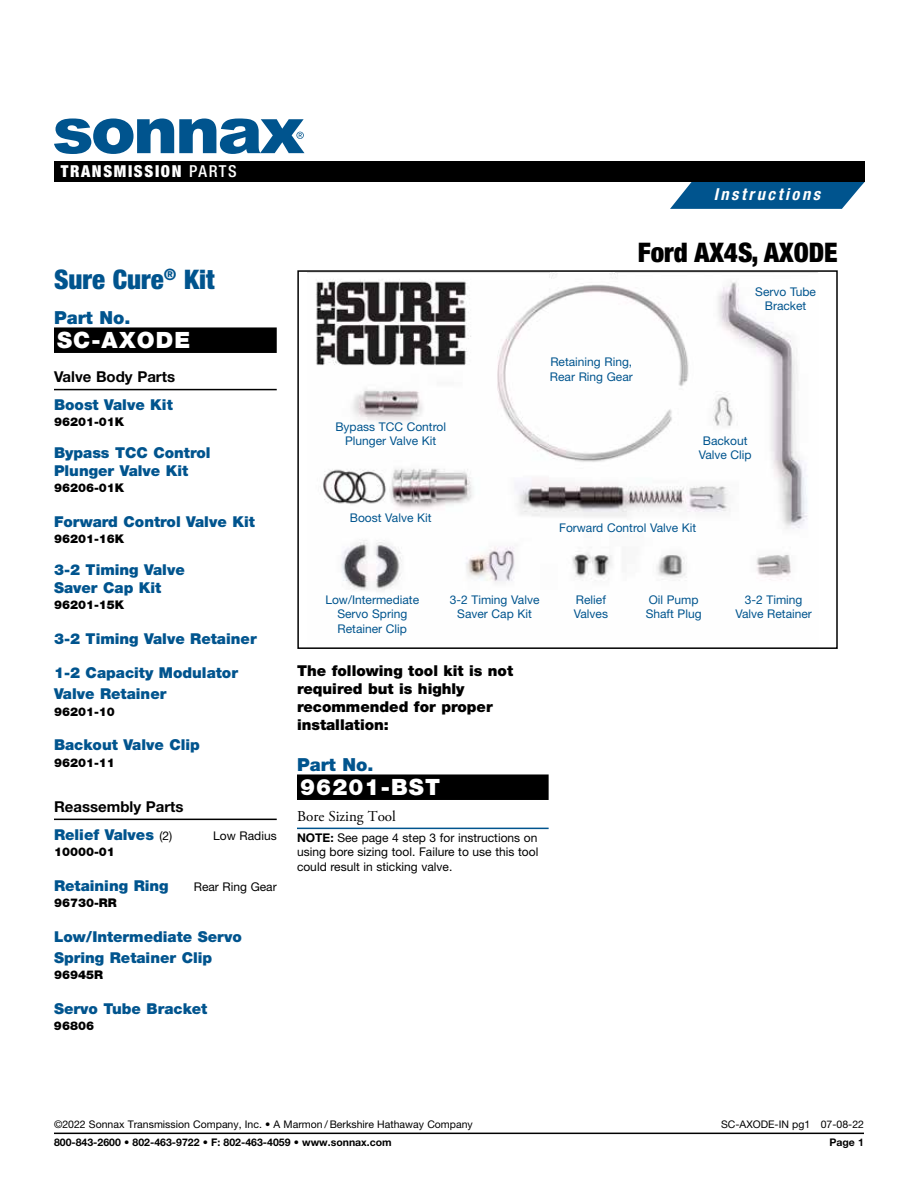
<style>
.page{position:relative;width:918px;height:1188px;background:#fff}
.page>*{position:absolute;margin:0;border:0;box-sizing:border-box;transform-origin:0 0}
.t1{font:900 condensed 27px "Helvetica Neue LT Std";color:#000}
.t2{font:900 condensed 27px "Helvetica Neue LT Std";color:#00548e}
.t3{font:900 22.5px "Helvetica Neue LT Std";letter-spacing:.05em;color:#fff}
.t4{font:900 18px "Helvetica Neue LT Std";color:#00548e}
.t5{font:900 condensed 16.5px "Helvetica Neue LT Std";letter-spacing:.1em;color:#fff}
.t6{font:italic 700 condensed 16.5px "Helvetica Neue LT Std";letter-spacing:.155em;color:#fff}
.t7{font:900 15px/18px "Helvetica Neue LT Std";color:#00548e}
.t8{font:900 15px/18px "Helvetica Neue LT Std";color:#000}
.t9{font:700 15px/27.8px "Helvetica Neue LT Std";color:#000}
.t10{font:15px "Adobe Garamond Pro";color:#000}
.t11{font:12px/14.4px "Helvetica Neue LT Std";color:#00548e;text-align:center}
.t12{font:12px/14.4px "Helvetica Neue LT Std";color:#000;text-align:justify}
.t13{font:900 12px "Helvetica Neue LT Std";color:#000}
.t14{font:10.5px "Helvetica Neue LT Std";color:#000}
.t15{font:700 10.5px "Helvetica Neue LT Std";color:#000}
.s1{font-weight:500}
.s2{font-weight:900;color:#00548e}
.s3{font-weight:400;font-size:12px}
.s4{font-weight:700}
</style>
<div class="page">
<img style="left:316px;top:273px;width:491px;height:317px">
<div style="left:297px;top:270px;width:541px;height:379px;border:2px solid #000"></div>
<div style="left:54px;top:327px;width:223px;height:26px;background:#000"></div>
<hr style="left:54px;top:389px;width:223px;height:1px;background:#000">
<hr style="left:54px;top:819px;width:223px;height:1px;background:#000">
<div style="left:297px;top:774px;width:252px;height:26px;background:#000"></div>
<hr style="left:297px;top:828px;width:252px;height:1px;background:#00548e">
<hr style="left:54px;top:1133px;width:810px;height:1px;background:#000">
<svg style="left:670px;top:182px;width:195px;height:27px;background:#1e689b"></svg>
<div style="left:54px;top:161px;width:811px;height:21px;background:#000"></div>
<svg style="left:54px;top:119px;width:250px;height:35px"></svg>
<h3 class="t5" style="left:61px;top:161px;width:178px">TRANSMISSION <span class="s1">PARTS</span></h3>
<h1 class="t2" style="left:54px;top:263px;width:162px">Sure Cure<sup>®</sup> Kit</h1>
<h3 class="t4" style="left:54px;top:307px;width:78px">Part No.</h3>
<h2 class="t3" style="left:57px;top:327px;width:135px">SC-AXODE</h2>
<p class="t9" style="left:54px;top:363px;width:123px">Valve Body Parts</p>
<p class="t7" style="left:54px;top:395px;width:120px">Boost Valve Kit</p>
<p class="t13" style="left:54px;top:415px;width:72px">96201-01K</p>
<p class="t7" style="left:54px;top:443px;width:158px">Bypass TCC Control<br>Plunger Valve Kit</p>
<p class="t13" style="left:54px;top:481px;width:72px">96206-01K</p>
<p class="t7" style="left:54px;top:512px;width:202px">Forward Control Valve Kit</p>
<p class="t13" style="left:54px;top:532px;width:72px">96201-16K</p>
<p class="t7" style="left:54px;top:560px;width:132px">3-2 Timing Valve<br>Saver Cap Kit</p>
<p class="t13" style="left:54px;top:598px;width:72px">96201-15K</p>
<p class="t7" style="left:54px;top:629px;width:204px">3-2 Timing Valve Retainer</p>
<p class="t7" style="left:54px;top:662px;width:186px;line-height:21px">1-2 Capacity Modulator<br>Valve Retainer</p>
<p class="t13" style="left:54px;top:704px;width:62px">96201-10</p>
<p class="t7" style="left:54px;top:736px;width:148px">Backout Valve Clip</p>
<p class="t13" style="left:54px;top:755px;width:62px">96201-11</p>
<p class="t9" style="left:54px;top:792px;width:131px">Reassembly Parts<br><span class="s2">Relief Valves</span> <span class="s3">(2)</span></p>
<p class="t12" style="left:213px;top:828px;width:65px">Low Radius</p>
<p class="t13" style="left:54px;top:845px;width:62px">10000-01</p>
<p class="t7" style="left:54px;top:876px;width:116px">Retaining Ring</p>
<p class="t12" style="left:194px;top:879px;width:84px">Rear Ring Gear</p>
<p class="t13" style="left:54px;top:896px;width:64px">96730-RR</p>
<p class="t7" style="left:54px;top:926px;width:189px;line-height:21px">Low/Intermediate Servo<br>Spring Retainer Clip</p>
<p class="t13" style="left:54px;top:968px;width:50px">96945R</p>
<p class="t7" style="left:54px;top:999px;width:155px">Servo Tube Bracket</p>
<p class="t13" style="left:54px;top:1019px;width:42px">96806</p>
<h3 class="t6" style="left:714px;top:185px;width:108px">Instructions</h3>
<h1 class="t1" style="left:638px;top:236px;width:202px">Ford AX4S, AXODE</h1>
<p class="t11" style="left:335px;top:419px;width:112px">Bypass TCC Control<br>Plunger Valve Kit</p>
<p class="t11" style="left:350px;top:510px;width:83px">Boost Valve Kit</p>
<p class="t11" style="left:550px;top:355px;width:84px;text-align:left">Retaining Ring,<br>Rear Ring Gear</p>
<p class="t11" style="left:755px;top:284px;width:62px">Servo Tube<br>Bracket</p>
<p class="t11" style="left:699px;top:433px;width:55px">Backout<br>Valve Clip</p>
<p class="t11" style="left:559px;top:520px;width:139px">Forward Control Valve Kit</p>
<p class="t11" style="left:325px;top:592px;width:95px">Low/Intermediate<br>Servo Spring<br>Retainer Clip</p>
<p class="t11" style="left:450px;top:592px;width:91px">3-2 Timing Valve<br>Saver Cap Kit</p>
<p class="t11" style="left:574px;top:592px;width:36px;text-align:left">Relief<br>Valves</p>
<p class="t11" style="left:646px;top:592px;width:57px;text-align:left">Oil Pump<br>Shaft Plug</p>
<p class="t11" style="left:735px;top:592px;width:78px">3-2 Timing<br>Valve Retainer</p>
<p class="t8" style="left:297px;top:661px;width:218px">The following tool kit is not required but is highly recommended for proper installation:</p>
<h3 class="t4" style="left:297px;top:754px;width:78px">Part No.</h3>
<h2 class="t3" style="left:300px;top:774px;width:142px">96201-BST</h2>
<p class="t10" style="left:297px;top:807px;width:100px">Bore Sizing Tool</p>
<p class="t12" style="left:297px;top:830px;width:243px"><span class="s4">NOTE:</span> See page 4 step 3 for instructions on using bore sizing tool. Failure to use this tool could result in sticking valve.</p>
<p class="t14" style="left:54px;top:1118px;width:420px">©2022 Sonnax Transmission Company, Inc. • A Marmon / Berkshire Hathaway Company</p>
<p class="t14" style="left:721px;top:1118px;width:144px">SC-AXODE-IN pg1 07-08-22</p>
<p class="t15" style="left:54px;top:1136px;width:339px">800-843-2600 • 802-463-9722 • F: 802-463-4059 • www.sonnax.com</p>
<p class="t15" style="left:829px;top:1136px;width:36px">Page 1</p>
</div>
